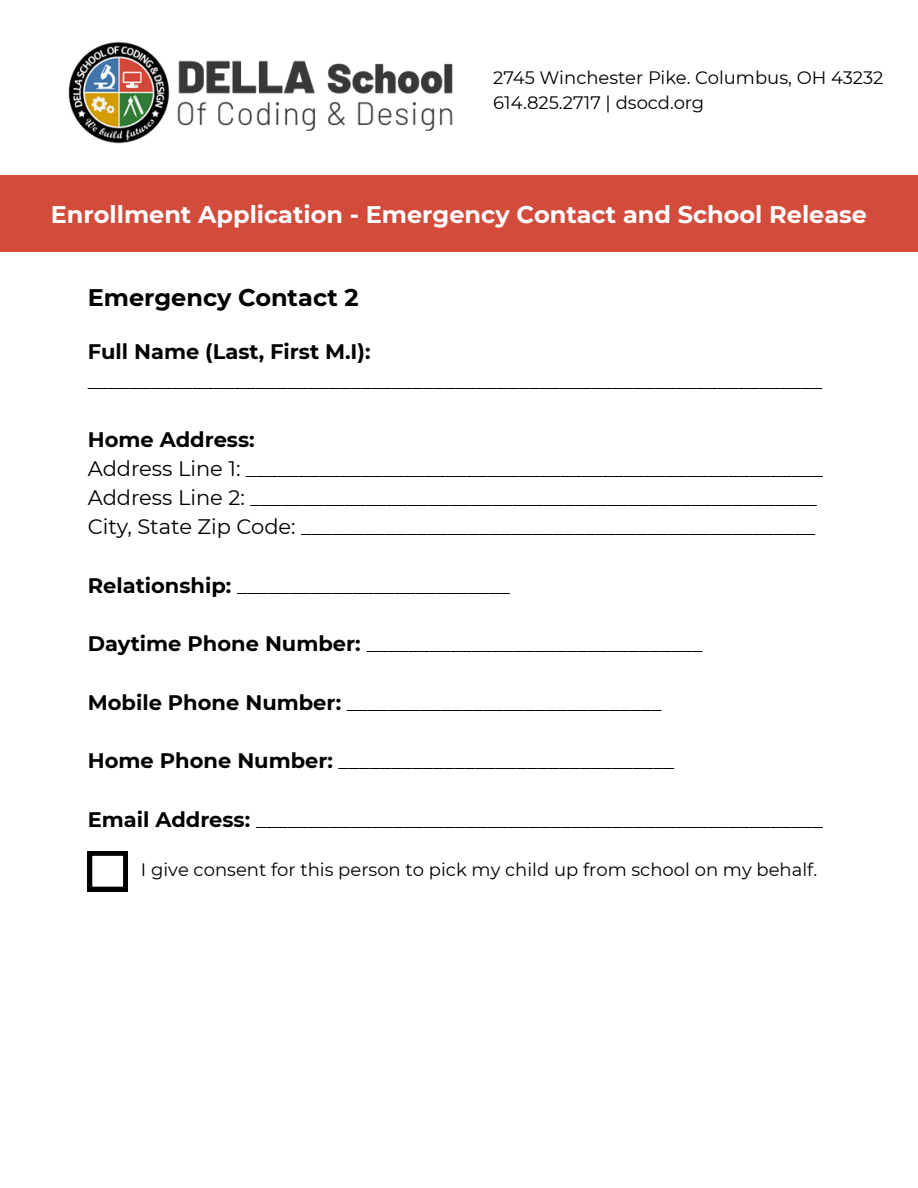
<style>
.page{position:relative;width:918px;height:1188px;background:#fff}
.page>*{position:absolute;margin:0;border:0;box-sizing:border-box;transform-origin:0 0}
.t1{font:700 24px "Montserrat";color:#fff}
.t2{font:700 24px "Montserrat";color:#000}
.t3{font:21px/29.2px "Montserrat";color:#000}
.t4{font:18px "Montserrat";color:#000}
.s1{font-weight:700}
</style>
<div class="page">
<img style="left:68px;top:41px;width:385px;height:103px">
<div style="left:0;top:176px;width:918px;height:76px;background:#d24b3b"></div>
<svg style="left:88px;top:851px;width:40px;height:40px"></svg>
<h2 class="t4" style="left:493px;top:67px;width:392px">2745 Winchester Pike. Columbus, OH 43232</h2>
<h2 class="t4" style="left:493px;top:91px;width:213px">614.825.2717 | dsocd.org</h2>
<h2 class="t1" style="left:51px;top:199px;width:818px">Enrollment Application - Emergency Contact and School Release</h2>
<h2 class="t2" style="left:88px;top:283px;width:273px">Emergency Contact 2</h2>
<p class="t3" style="left:88px;top:337px;width:736px"><span class="s1">Full Name (Last, First M.I): </span>______________________________________________________________________</p>
<p class="t3" style="left:88px;top:425px;width:737px"><span class="s1">Home Address:<br></span>Address Line 1: _______________________________________________________ Address Line 2: ______________________________________________________ City, State Zip Code: _________________________________________________</p>
<p class="t3" style="left:88px;top:571px;width:424px"><span class="s1">Relationship:</span> __________________________</p>
<h1 class="t3" style="left:88px;top:629px;width:616px"><span class="s1">Daytime Phone Number:</span> ________________________________</h1>
<h1 class="t3" style="left:88px;top:688px;width:575px"><span class="s1">Mobile Phone Number:</span> ______________________________</h1>
<h2 class="t3" style="left:88px;top:746px;width:588px"><span class="s1">Home Phone Number:</span> ________________________________</h2>
<h2 class="t3" style="left:88px;top:805px;width:737px"><span class="s1">Email Address:</span> ______________________________________________________</h2>
<h2 class="t4" style="left:141px;top:858px;width:678px">I give consent for this person to pick my child up from school on my behalf.</h2>
</div>
